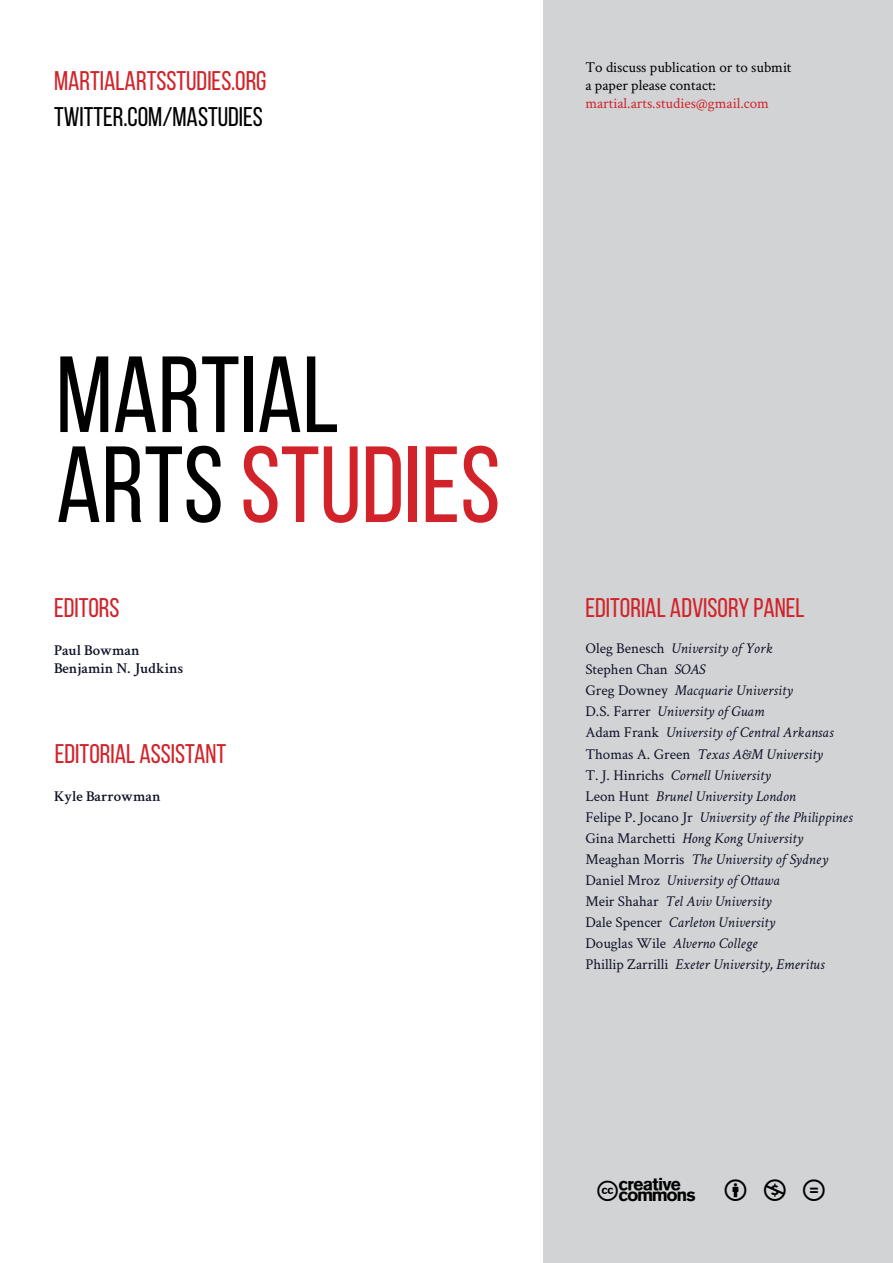
<style>
.page{position:relative;width:893px;height:1263px;background:#fff}
.page>*{position:absolute;margin:0;border:0;box-sizing:border-box;transform-origin:0 0}
.t1{font:108px/90px "Bebas Neue";color:#000}
.t2{font:27px "Bebas Neue";color:#d2232a}
.t3{font:27px "Bebas Neue";color:#000}
.t4{font:27px "CC Icons";color:#000}
.t5{font:italic 15px/21px "Crimson Text";color:#0e1228}
.t6{font:15px/18px "Crimson Text";color:#000}
.t7{font:600 15px/18px "Crimson Text";color:#0e1228}
.t8{font:15px "Crimson Text";color:#d2232a}
.s1{color:#d2232a}
.s2{font-style:normal}
</style>
<div class="page">
<div style="left:543px;top:0;width:350px;height:1263px;background:#d1d3d4"></div>
<h2 class="t2" style="left:54px;top:66px;width:214px">MARTIALARTSSTUDIES.ORG</h2>
<h2 class="t3" style="left:54px;top:102px;width:210px">TWITTER.COM/MASTUDIES</h2>
<p class="t6" style="left:585px;top:58px;width:208px">To discuss publication or to submit a paper please contact:</p>
<p class="t8" style="left:585px;top:93px;width:185px">martial.arts.studies@gmail.com</p>
<h1 class="t1" style="left:56px;top:349px;width:446px">MARTIAL<br>ARTS <span class="s1">STUDIES</span></h1>
<h2 class="t2" style="left:54px;top:593px;width:67px">EDITORS</h2>
<p class="t7" style="left:54px;top:640px;width:131px">Paul Bowman<br>Benjamin N. Judkins</p>
<h2 class="t2" style="left:55px;top:739px;width:173px">EDITORIAL ASSISTANT</h2>
<p class="t7" style="left:54px;top:786px;width:108px">Kyle Barrowman</p>
<h2 class="t2" style="left:585px;top:593px;width:221px">EDITORIAL ADVISORY PANEL</h2>
<p class="t5" style="left:585px;top:638px;width:268px"><span class="s2">Oleg Benesch</span> University of York<br><span class="s2">Stephen Chan</span> SOAS<br><span class="s2">Greg Downey</span> Macquarie University<br><span class="s2">D.S. Farrer</span> University of Guam<br><span class="s2">Adam Frank</span> University of Central Arkansas <span class="s2">Thomas A. Green</span> Texas A&amp;M University<br><span class="s2">T. J. Hinrichs</span> Cornell University<br><span class="s2">Leon Hunt</span> Brunel University London<br><span class="s2">Felipe P. Jocano Jr</span> University of the Philippines <span class="s2">Gina Marchetti</span> Hong Kong University <span class="s2">Meaghan Morris</span> The University of Sydney <span class="s2">Daniel Mroz</span> University of Ottawa<br><span class="s2">Meir Shahar</span> Tel Aviv University<br><span class="s2">Dale Spencer</span> Carleton University<br><span class="s2">Douglas Wile</span> Alverno College<br><span class="s2">Phillip Zarrilli</span> Exeter University, Emeritus</p>
<h2 class="t4" style="left:764px;top:1176px;width:23px">■</h2>
</div>
